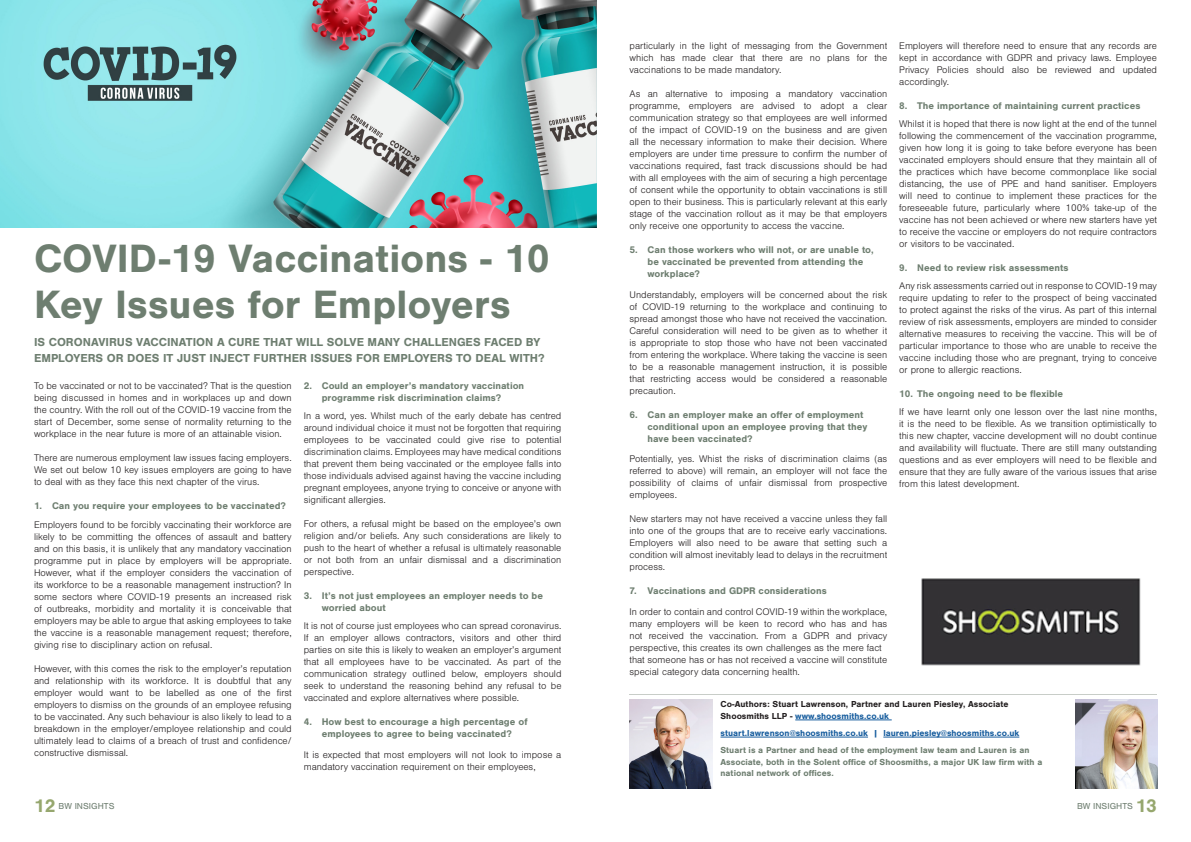
<style>
.page{position:relative;width:1191px;height:842px;background:#fff}
.page>*{position:absolute;margin:0;border:0;box-sizing:border-box;transform-origin:0 0}
.t1{font:700 41px/46px "Nimbus San";color:#6e7e70}
.t2{font:700 12px/16px "Nimbus San";color:#6e7e70}
.t3{font:300 10px/12px "Nimbus San";color:#231f20;text-align:justify}
.t4{font:700 10px/12px "Nimbus San";color:#6e7e70}
.t5{font:700 9px/11.5px "Nimbus San";color:#6e7e70}
.t6{font:700 9px/11.5px "Nimbus San";color:#231f20}
.t7{font:700 9px "Nimbus San";color:#175d9e}
.t8{font:9px "Nimbus San";color:#6e7e70}
.s1{color:#175d9e}
.s2{font-weight:700;font-size:19px;color:#96a76e}
</style>
<div class="page">
<img style="left:921px;top:578px;width:220px;height:88px">
<hr style="left:629px;top:694px;width:528px;height:1px;background:#c8cdc8">
<hr style="left:795px;top:719px;width:96px;height:1px;background:#175d9e">
<hr style="left:720px;top:737px;width:148px;height:1px;background:#175d9e">
<hr style="left:883px;top:737px;width:136px;height:1px;background:#175d9e">
<img style="left:629px;top:699px;width:83px;height:89px">
<img style="left:1075px;top:699px;width:82px;height:89px">
<img style="left:0;top:0;width:596px;height:227px">
<p class="t1" style="left:34px;top:236px;width:517px">COVID-19 Vaccinations - 10<br>Key Issues for Employers</p>
<p class="t2" style="left:34px;top:334px;width:512px">IS CORONAVIRUS VACCINATION A CURE THAT WILL SOLVE MANY CHALLENGES FACED BY<br>EMPLOYERS OR DOES IT JUST INJECT FURTHER ISSUES FOR EMPLOYERS TO DEAL WITH?</p>
<p class="t3" style="left:34px;top:380px;width:259px">To be vaccinated or not to be vaccinated? That is the question being discussed in homes and in workplaces up and down the country. With the roll out of the COVID-19 vaccine from the start of December, some sense of normality returning to the workplace in the near future is more of an attainable vision.</p>
<p class="t3" style="left:34px;top:452px;width:259px">There are numerous employment law issues facing employers.<br>We set out below 10 key issues employers are going to have to deal with as they face this next chapter of the virus.</p>
<p class="t4" style="left:34px;top:500px;width:253px">1. Can you require your employees to be vaccinated?</p>
<p class="t3" style="left:34px;top:519px;width:259px">Employers found to be forcibly vaccinating their workforce are likely to be committing the offences of assault and battery and on this basis, it is unlikely that any mandatory vaccination programme put in place by employers will be appropriate.<br>However, what if the employer considers the vaccination of its workforce to be a reasonable management instruction? In some sectors where COVID-19 presents an increased risk of outbreaks, morbidity and mortality it is conceivable that employers may be able to argue that asking employees to take the vaccine is a reasonable management request; therefore, giving rise to disciplinary action on refusal.</p>
<p class="t3" style="left:34px;top:663px;width:259px">However, with this comes the risk to the employer’s reputation and relationship with its workforce. It is doubtful that any employer would want to be labelled as one of the first employers to dismiss on the grounds of an employee refusing to be vaccinated. Any such behaviour is also likely to lead to a breakdown in the employer/employee relationship and could ultimately lead to claims of a breach of trust and confidence/ constructive dismissal.</p>
<p class="t4" style="left:304px;top:380px;width:222px;text-align:center">2. Could an employer’s mandatory vaccination programme risk discrimination claims?</p>
<p class="t3" style="left:304px;top:410px;width:259px">In a word, yes. Whilst much of the early debate has centred around individual choice it must not be forgotten that requiring employees to be vaccinated could give rise to potential discrimination claims. Employees may have medical conditions that prevent them being vaccinated or the employee falls into those individuals advised against having the vaccine including pregnant employees, anyone trying to conceive or anyone with significant allergies.</p>
<p class="t3" style="left:304px;top:518px;width:259px">For others, a refusal might be based on the employee’s own religion and/or beliefs. Any such considerations are likely to push to the heart of whether a refusal is ultimately reasonable or not both from an unfair dismissal and a discrimination perspective.</p>
<p class="t4" style="left:322px;top:590px;width:223px;text-indent:-18px">3. It’s not just employees an employer needs to be worried about</p>
<p class="t3" style="left:304px;top:620px;width:259px">It is not of course just employees who can spread coronavirus.<br>If an employer allows contractors, visitors and other third parties on site this is likely to weaken an employer’s argument that all employees have to be vaccinated. As part of the communication strategy outlined below, employers should seek to understand the reasoning behind any refusal to be vaccinated and explore alternatives where possible.</p>
<p class="t4" style="left:304px;top:716px;width:225px;text-align:center">4. How best to encourage a high percentage of employees to agree to being vaccinated?</p>
<p class="t3" style="left:304px;top:749px;width:259px">It is expected that most employers will not look to impose a mandatory vaccination requirement on their employees,</p>
<p class="t3" style="left:629px;top:40px;width:259px">particularly in the light of messaging from the Government which has made clear that there are no plans for the vaccinations to be made mandatory.</p>
<p class="t3" style="left:629px;top:88px;width:259px">As an alternative to imposing a mandatory vaccination programme, employers are advised to adopt a clear communication strategy so that employees are well informed of the impact of COVID-19 on the business and are given all the necessary information to make their decision. Where employers are under time pressure to confirm the number of vaccinations required, fast track discussions should be had with all employees with the aim of securing a high percentage of consent while the opportunity to obtain vaccinations is still open to their business. This is particularly relevant at this early stage of the vaccination rollout as it may be that employers only receive one opportunity to access the vaccine.</p>
<p class="t4" style="left:647px;top:244px;width:228px;text-indent:-18px">5. Can those workers who will not, or are unable to, be vaccinated be prevented from attending the workplace?</p>
<p class="t3" style="left:629px;top:289px;width:259px">Understandably, employers will be concerned about the risk of COVID-19 returning to the workplace and continuing to spread amongst those who have not received the vaccination.<br>Careful consideration will need to be given as to whether it is appropriate to stop those who have not been vaccinated from entering the workplace. Where taking the vaccine is seen to be a reasonable management instruction, it is possible that restricting access would be considered a reasonable precaution.</p>
<p class="t4" style="left:647px;top:409px;width:221px;text-indent:-18px">6. Can an employer make an offer of employment conditional upon an employee proving that they have been vaccinated?</p>
<p class="t3" style="left:629px;top:453px;width:259px">Potentially, yes. Whist the risks of discrimination claims (as referred to above) will remain, an employer will not face the possibility of claims of unfair dismissal from prospective employees.</p>
<p class="t3" style="left:629px;top:513px;width:259px">New starters may not have received a vaccine unless they fall into one of the groups that are to receive early vaccinations.<br>Employers will also need to be aware that setting such a condition will almost inevitably lead to delays in the recruitment process.</p>
<p class="t4" style="left:629px;top:585px;width:199px">7. Vaccinations and GDPR considerations</p>
<p class="t3" style="left:629px;top:606px;width:259px">In order to contain and control COVID-19 within the workplace, many employers will be keen to record who has and has not received the vaccination. From a GDPR and privacy perspective, this creates its own challenges as the mere fact</p>
<p class="t3" style="left:629px;top:654px;width:259px">that someone has or has not received a vaccine will constitute special category data concerning health.</p>
<p class="t3" style="left:899px;top:40px;width:259px">Employers will therefore need to ensure that any records are kept in accordance with GDPR and privacy laws. Employee Privacy Policies should also be reviewed and updated accordingly.</p>
<p class="t4" style="left:899px;top:100px;width:243px">8. The importance of maintaining current practices</p>
<p class="t3" style="left:899px;top:118px;width:259px">Whilst it is hoped that there is now light at the end of the tunnel following the commencement of the vaccination programme, given how long it is going to take before everyone has been vaccinated employers should ensure that they maintain all of the practices which have become commonplace like social distancing, the use of PPE and hand sanitiser. Employers will need to continue to implement these practices for the foreseeable future, particularly where 100% take-up of the vaccine has not been achieved or where new starters have yet to receive the vaccine or employers do not require contractors or visitors to be vaccinated.</p>
<p class="t4" style="left:899px;top:262px;width:171px">9. Need to review risk assessments</p>
<p class="t3" style="left:899px;top:280px;width:259px">Any risk assessments carried out in response to COVID-19 may require updating to refer to the prospect of being vaccinated to protect against the risks of the virus. As part of this internal review of risk assessments, employers are minded to consider alternative measures to receiving the vaccine. This will be of particular importance to those who are unable to receive the vaccine including those who are pregnant, trying to conceive or prone to allergic reactions.</p>
<p class="t4" style="left:899px;top:388px;width:165px">10. The ongoing need to be flexible</p>
<p class="t3" style="left:899px;top:406px;width:259px">If we have learnt only one lesson over the last nine months, it is the need to be flexible. As we transition optimistically to this new chapter, vaccine development will no doubt continue and availability will fluctuate. There are still many outstanding questions and as ever employers will need to be flexible and ensure that they are fully aware of the various issues that arise from this latest development.</p>
<p class="t6" style="left:720px;top:699px;width:289px">Co-Authors: Stuart Lawrenson, Partner and Lauren Piesley, Associate<br>Shoosmiths LLP - <span class="s1">www.shoosmiths.co.uk</span></p>
<p class="t7" style="left:720px;top:728px;width:300px">stuart.lawrenson@shoosmiths.co.uk | lauren.piesley@shoosmiths.co.uk</p>
<p class="t5" style="left:720px;top:745px;width:323px">Stuart is a Partner and head of the employment law team and Lauren is an<br>Associate, both in the Solent office of Shoosmiths, a major UK law firm with a national network of offices.</p>
<p class="t8" style="left:34px;top:801px;width:82px"><span class="s2">12</span> BW INSIGHTS</p>
<p class="t8" style="left:1077px;top:801px;width:81px">BW INSIGHTS <span class="s2">13</span></p>
</div>
